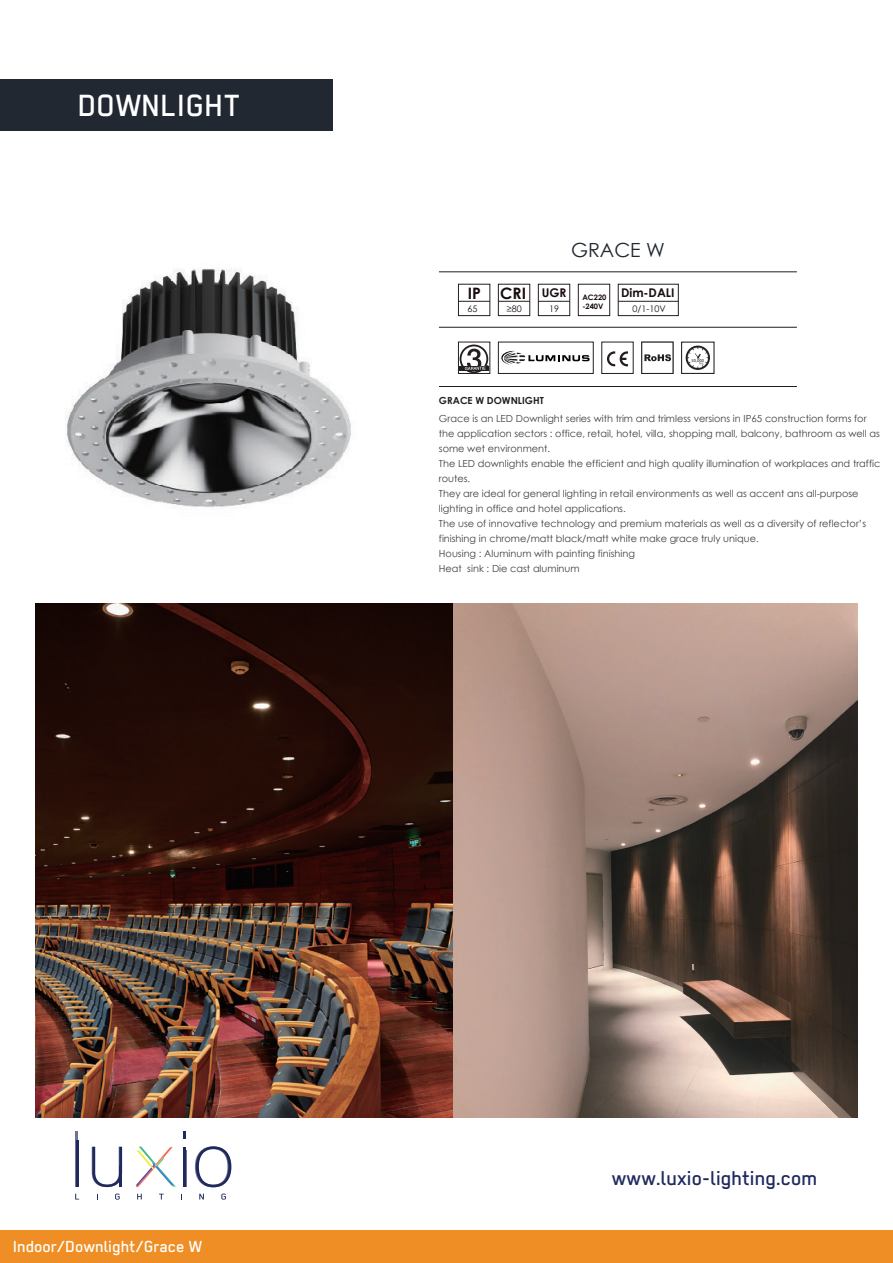
<style>
.page{position:relative;width:893px;height:1263px;background:#fff}
.page>*{position:absolute;margin:0;border:0;box-sizing:border-box;transform-origin:0 0}
.t1{font:500 34.5px "Regular";color:#fff}
.t2{font:500 22.5px "Regular";color:#20295c}
.t3{font:19.5px "Century Gothic";color:#212832}
.t4{font:500 18px "Regular";color:#fff}
.t5{font:700 15.75px "Century Gothic";color:#190d0e}
.t6{font:700 12px "Century Gothic";color:#190d0e}
.t7{font:9.75px/15px "Century Gothic";color:#3e4141}
.t8{font:700 9.75px "Century Gothic";color:#231f20}
.t9{font:9px "Century Gothic";color:#190d0e}
.t10{font:700 7.5px "Century Gothic";color:#190d0e}
.t11{font:4.5px "Myriad Pro";color:#231f20}
</style>
<div class="page">
<div style="left:0;top:79px;width:333px;height:51px;background:#212832"></div>
<div style="left:1px;top:1230px;width:892px;height:33px;background:#ee8e24"></div>
<svg style="left:136px;top:1147px;width:40px;height:40px"></svg>
<hr style="left:183px;top:1147px;width:2px;height:40px;background:#20295c">
<hr style="left:76px;top:1140px;width:3px;height:47px;background:#20295c">
<hr style="left:75px;top:1131px;width:3px;height:56px;background:#20295c">
<svg style="left:92px;top:1147px;width:30px;height:40px"></svg>
<hr style="left:120px;top:1167px;width:2px;height:20px;background:#20295c">
<hr style="left:184px;top:1150px;width:2px;height:37px;background:#20295c">
<svg style="left:183px;top:1131px;width:2px;height:8px"></svg>
<svg style="left:195px;top:1146px;width:36px;height:41px"></svg>
<svg style="left:75px;top:1194px;width:4px;height:5px"></svg>
<svg style="left:115px;top:1193px;width:5px;height:6px"></svg>
<svg style="left:137px;top:1194px;width:5px;height:5px"></svg>
<svg style="left:159px;top:1194px;width:5px;height:5px"></svg>
<svg style="left:199px;top:1194px;width:5px;height:5px"></svg>
<svg style="left:221px;top:1193px;width:5px;height:6px"></svg>
<hr style="left:439px;top:386px;width:358px;height:1px;background:#231f20">
<hr style="left:439px;top:327px;width:358px;height:1px;background:#231f20">
<hr style="left:439px;top:271px;width:358px;height:1px;background:#231f20">
<div style="left:681px;top:342px;width:33px;height:32px;border:1px solid #111416"></div>
<svg style="left:686px;top:346px;width:24px;height:24px"></svg>
<svg style="left:607px;top:351px;width:21px;height:15px"></svg>
<div style="left:641px;top:342px;width:32px;height:32px;border:1px solid #231f20"></div>
<svg style="left:644px;top:354px;width:27px;height:7px"></svg>
<div style="left:458px;top:342px;width:32px;height:32px;border:1px solid #231f20"></div>
<svg style="left:459px;top:345px;width:30px;height:28px"></svg>
<div style="left:578px;top:284px;width:32px;height:32px;border:1px solid #231f20"></div>
<div style="left:458px;top:284px;width:32px;height:32px;border:1px solid #231f20"></div>
<hr style="left:458px;top:301px;width:32px;height:1px;background:#231f20">
<div style="left:498px;top:284px;width:32px;height:32px;border:1px solid #231f20"></div>
<hr style="left:498px;top:301px;width:32px;height:1px;background:#231f20">
<div style="left:538px;top:284px;width:32px;height:32px;border:1px solid #231f20"></div>
<hr style="left:538px;top:301px;width:32px;height:1px;background:#231f20">
<hr style="left:618px;top:301px;width:60px;height:1px;background:#231f20">
<div style="left:618px;top:284px;width:60px;height:32px;border:1px solid #231f20"></div>
<img style="left:35px;top:604px;width:822px;height:514px">
<div style="left:498px;top:342px;width:95px;height:32px;border:1px solid #231f20"></div>
<svg style="left:521px;top:355px;width:4px;height:6px"></svg>
<svg style="left:515px;top:353px;width:7px;height:5px"></svg>
<svg style="left:515px;top:359px;width:6px;height:5px"></svg>
<svg style="left:501px;top:351px;width:14px;height:14px"></svg>
<svg style="left:528px;top:355px;width:61px;height:6px"></svg>
<img style="left:65px;top:268px;width:286px;height:240px">
<h1 class="t1" style="left:78px;top:86px;width:164px">DOWNLIGHT</h1>
<h3 class="t5" style="left:468px;top:281px;width:15px">IP</h3>
<h3 class="t5" style="left:500px;top:281px;width:27px">CRI</h3>
<h3 class="t3" style="left:571px;top:236px;width:95px">GRACE W</h3>
<p class="t6" style="left:542px;top:284px;width:26px">UGR</p>
<p class="t10" style="left:582px;top:292px;width:26px">AC220</p>
<p class="t6" style="left:621px;top:284px;width:55px">Dim-DALI</p>
<p class="t9" style="left:468px;top:302px;width:11px">65</p>
<p class="t10" style="left:582px;top:301px;width:22px">-240V</p>
<p class="t9" style="left:507px;top:302px;width:16px">≥80</p>
<p class="t9" style="left:549px;top:302px;width:11px">19</p>
<p class="t9" style="left:632px;top:302px;width:35px">0/1-10V</p>
<p class="t11" style="left:692px;top:358px;width:14px">50,000</p>
<p class="t8" style="left:439px;top:393px;width:106px">GRACE W DOWNLIGHT</p>
<p class="t7" style="left:439px;top:411px;width:443px">Grace is an LED Downlight series with trim and trimless versions in IP65 construction forms for the application sectors : office, retail, hotel, villa, shopping mall, balcony, bathroom as well as some wet environment.<br>The LED downlights enable the efficient and high quality illumination of workplaces and traffic routes.<br>They are ideal for general lighting in retail environments as well as accent ans all-purpose lighting in office and hotel applications.<br>The use of innovative technology and premium materials as well as a diversity of reflector’s finishing in chrome/matt black/matt white make grace truly unique.<br>Housing : Aluminum with painting finishing<br>Heat sink : Die cast aluminum</p>
<h3 class="t4" style="left:13px;top:1236px;width:191px">Indoor/Downlight/Grace W</h3>
<h2 class="t2" style="left:612px;top:1165px;width:207px">www.luxio-lighting.com</h2>
</div>
